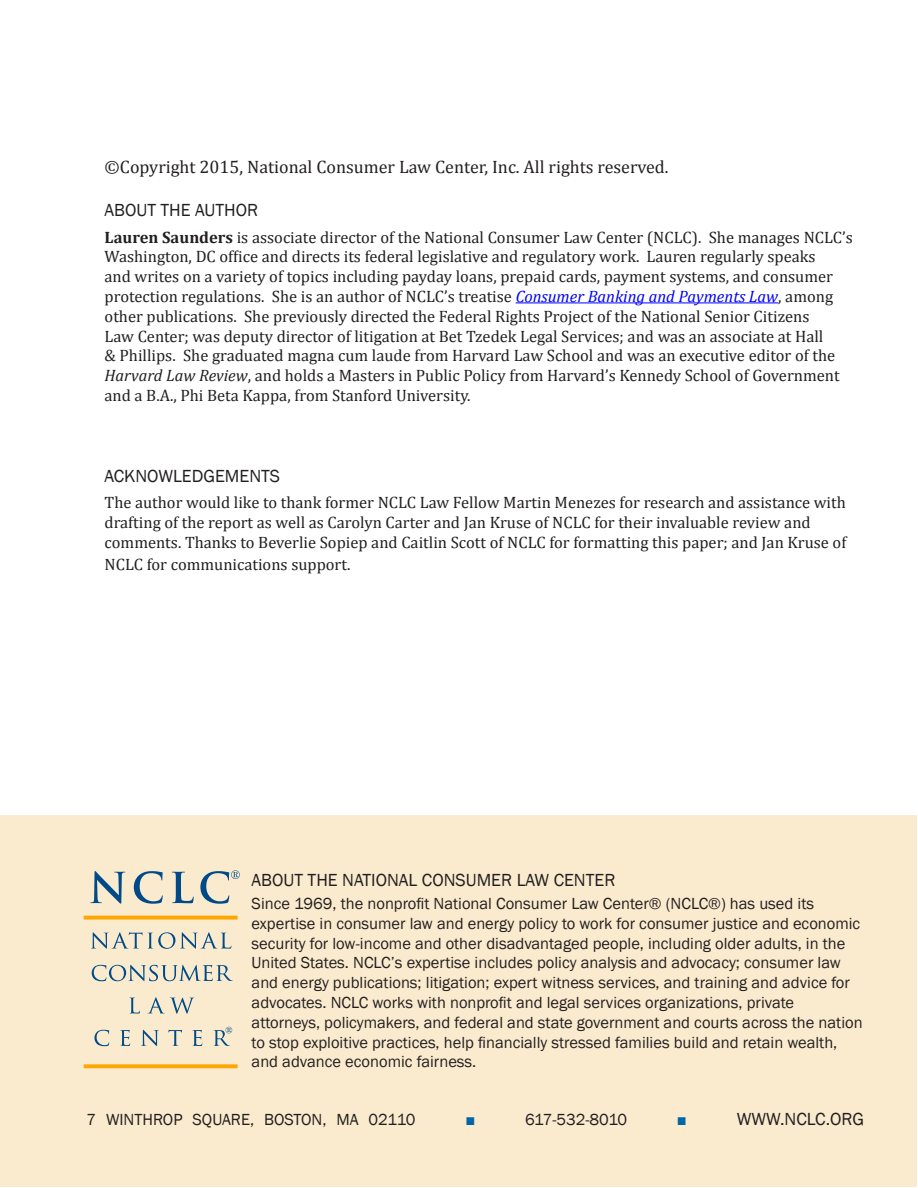
<style>
.page{position:relative;width:918px;height:1188px;background:#fff}
.page>*{position:absolute;margin:0;border:0;box-sizing:border-box;transform-origin:0 0}
.t1{font:18px "Franklin Gothic";color:#231f20}
.t2{font:18px "Cambria";color:#231f20}
.t3{font:16.5px/19.8px "Cambria";color:#231f20}
.t4{font:16.5px/19.8px "Franklin Gothic";color:#231f20}
.t5{font:16.5px "Franklin Gothic";letter-spacing:-.03em;color:#231f20}
.t6{font:16.5px "Franklin Gothic";color:#0065a4}
.s1{font-weight:700}
.s2{font-style:italic;color:#00f}
.s3{font-style:italic}
</style>
<div class="page">
<div style="left:1px;top:815px;width:916px;height:372px;background:#faeace"></div>
<svg style="left:84px;top:1064px;width:154px;height:4px"></svg>
<svg style="left:84px;top:916px;width:154px;height:4px"></svg>
<svg style="left:90px;top:871px;width:35px;height:33px"></svg>
<svg style="left:134px;top:871px;width:29px;height:33px"></svg>
<svg style="left:172px;top:872px;width:22px;height:31px"></svg>
<svg style="left:91px;top:932px;width:140px;height:17px"></svg>
<svg style="left:92px;top:965px;width:141px;height:16px"></svg>
<svg style="left:129px;top:998px;width:11px;height:16px"></svg>
<svg style="left:148px;top:997px;width:46px;height:17px"></svg>
<svg style="left:94px;top:1030px;width:15px;height:16px"></svg>
<svg style="left:120px;top:1030px;width:10px;height:16px"></svg>
<svg style="left:141px;top:1030px;width:18px;height:16px"></svg>
<svg style="left:168px;top:1030px;width:14px;height:16px"></svg>
<svg style="left:192px;top:1030px;width:10px;height:16px"></svg>
<svg style="left:200px;top:870px;width:40px;height:34px"></svg>
<svg style="left:214px;top:1027px;width:18px;height:19px"></svg>
<hr style="left:516px;top:302px;width:262px;height:1px;background:#00f">
<p class="t2" style="left:105px;top:156px;width:566px">©Copyright 2015, National Consumer Law Center, Inc. All rights reserved.</p>
<p class="t1" style="left:105px;top:199px;width:155px">ABOUT THE AUTHOR</p>
<p class="t3" style="left:105px;top:227px;width:750px"><span class="s1">Lauren Saunders</span> is associate director of the National Consumer Law Center (NCLC). She manages NCLC’s Washington, DC office and directs its federal legislative and regulatory work. Lauren regularly speaks<br>and writes on a variety of topics including payday loans, prepaid cards, payment systems, and consumer protection regulations. She is an author of NCLC’s treatise <span class="s2">Consumer Banking and Payments Law</span>, among other publications. She previously directed the Federal Rights Project of the National Senior Citizens<br>Law Center; was deputy director of litigation at Bet Tzedek Legal Services; and was an associate at Hall<br>&amp; Phillips. She graduated magna cum laude from Harvard Law School and was an executive editor of the <span class="s3">Harvard Law Review</span>, and holds a Masters in Public Policy from Harvard’s Kennedy School of Government and a B.A., Phi Beta Kappa, from Stanford University.</p>
<p class="t1" style="left:105px;top:465px;width:177px">ACKNOWLEDGEMENTS</p>
<p class="t3" style="left:105px;top:493px;width:743px">The author would like to thank former NCLC Law Fellow Martin Menezes for research and assistance with drafting of the report as well as Carolyn Carter and Jan Kruse of NCLC for their invaluable review and comments. Thanks to Beverlie Sopiep and Caitlin Scott of NCLC for formatting this paper; and Jan Kruse of</p>
<p class="t3" style="left:105px;top:554px;width:248px">NCLC for communications support.</p>
<p class="t1" style="left:252px;top:869px;width:365px">ABOUT THE NATIONAL CONSUMER LAW CENTER</p>
<p class="t4" style="left:252px;top:894px;width:564px">Since 1969, the nonprofit National Consumer Law Center® (NCLC®) has used its</p>
<p class="t4" style="left:252px;top:914px;width:610px">expertise in consumer law and energy policy to work for consumer justice and economic security for low-income and other disadvantaged people, including older adults, in the United States. NCLC’s expertise includes policy analysis and advocacy; consumer law and energy publications; litigation; expert witness services, and training and advice for advocates. NCLC works with nonprofit and legal services organizations, private</p>
<p class="t4" style="left:252px;top:1013px;width:613px">attorneys, policymakers, and federal and state government and courts across the nation to stop exploitive practices, help financially stressed families build and retain wealth, and advance economic fairness.</p>
<p class="t4" style="left:86px;top:1110px;width:331px">7 WINTHROP SQUARE, BOSTON, MA 02110</p>
<p class="t6" style="left:465px;top:1109px;width:11px">■</p>
<p class="t5" style="left:525px;top:1109px;width:104px">617-532-8010</p>
<p class="t6" style="left:677px;top:1109px;width:11px">■</p>
<p class="t1" style="left:737px;top:1108px;width:129px">WWW.NCLC.ORG</p>
</div>
